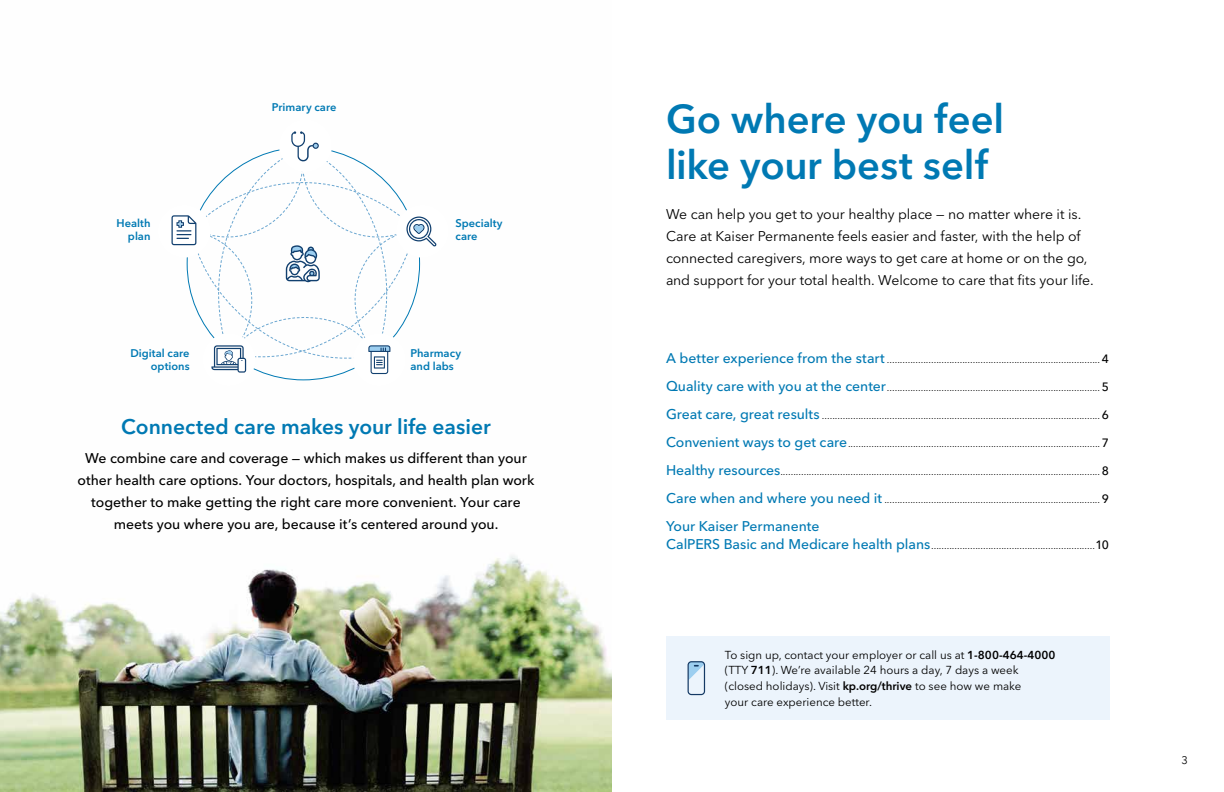
<style>
.page{position:relative;width:1224px;height:792px;background:#fff}
.page>*{position:absolute;margin:0;border:0;box-sizing:border-box;transform-origin:0 0}
.t1{font:600 40px/46px "Avenir Next LT Pro";letter-spacing:-.005em;color:#0079b3}
.t2{font:600 21px "Avenir Next LT Pro";color:#0079b3}
.t3{font:500 14px/22px "Avenir Next LT Pro";letter-spacing:-.005em;color:#000;text-align:center}
.t4{font:14px/22px "Avenir Next LT Pro";letter-spacing:-.005em;color:#000}
.t5{font:500 14px "Avenir Next LT Pro";letter-spacing:-.005em;color:#0079b3}
.t6{font:11.5px/16px "Avenir Next LT Pro";color:#000}
.t7{font:600 11.1px/13.6px "Avenir Next LT Pro";color:#0079b3}
.t8{font:11px "Avenir Next LT Pro";color:#000}
.t9{font:10px "Avenir Next LT Pro";color:#000}
.s1{font-weight:500;font-size:14px;color:#0079b3}
.s2{font-weight:500;font-size:12px}
.s3{font-weight:600}
</style>
<div class="page">
<img style="left:0;top:556px;width:612px;height:236px">
<svg style="left:171px;top:131px;width:266px;height:250px"></svg>
<div style="left:666px;top:636px;width:444px;height:84px;background:#ecf4fc"></div>
<svg style="left:688px;top:661px;width:17px;height:34px"></svg>
<p class="t7" style="left:117px;top:216px;width:35px;text-align:right">Health plan</p>
<p class="t7" style="left:272px;top:101px;width:66px">Primary care</p>
<p class="t7" style="left:456px;top:216px;width:49px">Specialty care</p>
<p class="t7" style="left:130px;top:346px;width:61px;text-align:right">Digital care options</p>
<p class="t7" style="left:410px;top:346px;width:52px">Pharmacy and labs</p>
<h2 class="t2" style="left:121px;top:414px;width:371px">Connected care makes your life easier</h2>
<p class="t3" style="left:78px;top:447px;width:458px">We combine care and coverage — which makes us different than your other health care options. Your doctors, hospitals, and health plan work together to make getting the right care more convenient. Your care meets you where you are, because it’s centered around you.</p>
<h1 class="t1" style="left:666px;top:96px;width:340px">Go where you feel like your best self</h1>
<p class="t4" style="left:666px;top:203px;width:429px">We can help you get to your healthy place — no matter where it is.<br>Care at Kaiser Permanente feels easier and faster, with the help of connected caregivers, more ways to get care at home or on the go, and support for your total health. Welcome to care that fits your life.</p>
<p class="t9" style="left:666px;top:353px;width:445px"><span class="s1">A better experience from the start</span> .................................................................................. <span class="s2">4</span></p>
<p class="t9" style="left:666px;top:381px;width:445px"><span class="s1">Quality care with you at the center</span>.................................................................................. <span class="s2">5</span></p>
<p class="t9" style="left:666px;top:409px;width:445px"><span class="s1">Great care, great results</span> ........................................................................................................... <span class="s2">6</span></p>
<p class="t9" style="left:666px;top:437px;width:445px"><span class="s1">Convenient ways to get care</span>................................................................................................. <span class="s2">7</span></p>
<p class="t9" style="left:666px;top:465px;width:445px"><span class="s1">Healthy resources</span>........................................................................................................................... <span class="s2">8</span></p>
<p class="t9" style="left:666px;top:493px;width:445px"><span class="s1">Care when and where you need it</span> ................................................................................... <span class="s2">9</span></p>
<h3 class="t5" style="left:666px;top:517px;width:155px">Your Kaiser Permanente</h3>
<p class="t9" style="left:666px;top:539px;width:444px"><span class="s1">CalPERS Basic and Medicare health plans</span>...............................................................<span class="s2">10</span></p>
<p class="t6" style="left:725px;top:647px;width:332px">To sign up, contact your employer or call us at <span class="s3">1-800-464-4000 </span>(TTY <span class="s3">711</span>). We’re available 24 hours a day, 7 days a week (closed holidays). Visit <span class="s3">kp.org/thrive</span> to see how we make<br>your care experience better.</p>
<p class="t8" style="left:1182px;top:754px;width:8px">3</p>
</div>
